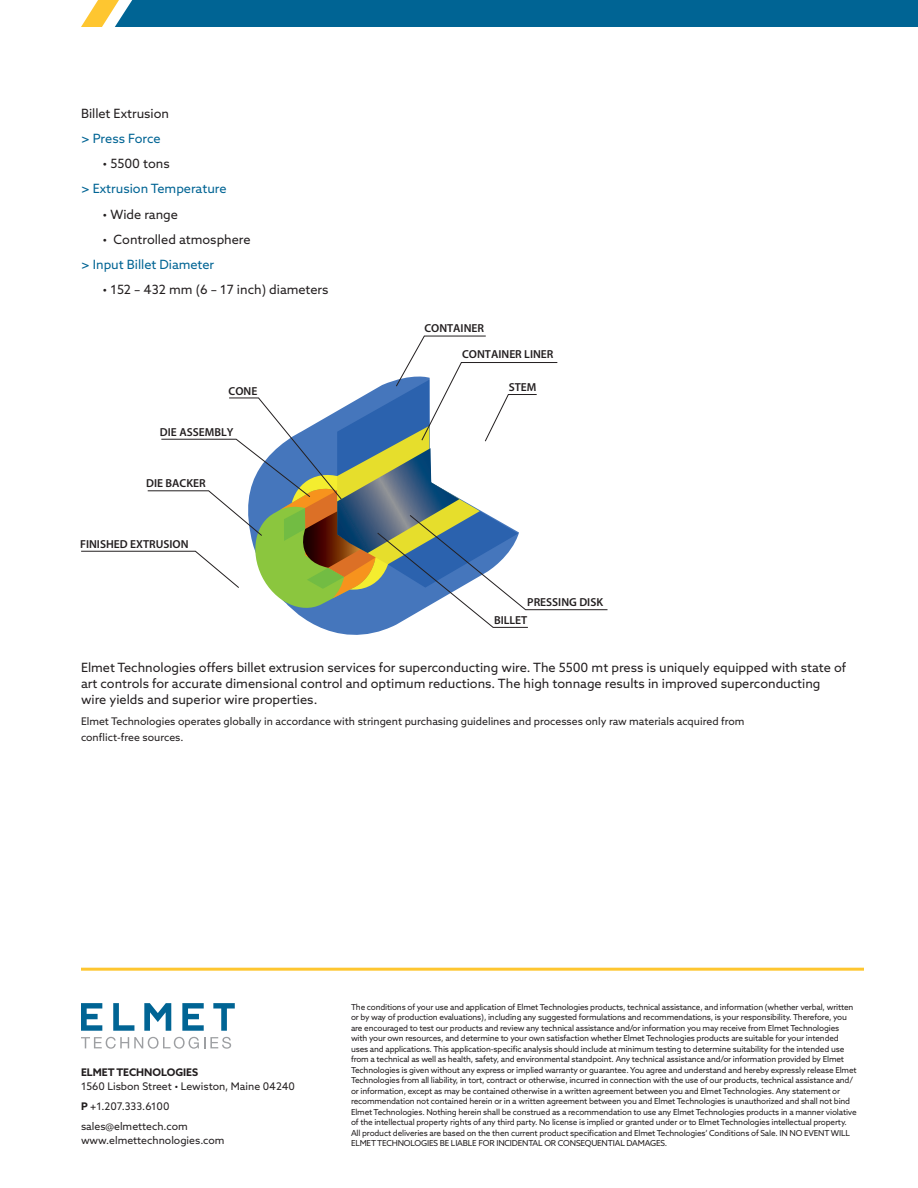
<style>
.page{position:relative;width:918px;height:1188px;background:#fff}
.page>*{position:absolute;margin:0;border:0;box-sizing:border-box;transform-origin:0 0}
.t1{font:12.75px/15.8px "Azo Sans";color:#231f20}
.t2{font:12.75px "Azo Sans";color:#006494}
.t3{font:600 11.55px/18.6px "Myriad Pro";color:#231f20}
.t4{font:10.5px/20.2px "Azo Sans";color:#231f20}
.t5{font:700 10.5px "Azo Sans";color:#231f20}
.t6{font:8.25px/10.5px "Azo Sans";letter-spacing:-.02em;color:#231f20}
.s1{font-weight:700}
</style>
<div class="page">
<hr style="left:81px;top:968px;width:783px;height:3px;background:#fec630">
<svg style="left:81px;top:1037px;width:150px;height:12px"></svg>
<svg style="left:81px;top:1003px;width:21px;height:28px"></svg>
<svg style="left:182px;top:1003px;width:22px;height:28px"></svg>
<svg style="left:213px;top:1003px;width:22px;height:28px"></svg>
<svg style="left:113px;top:1003px;width:21px;height:28px"></svg>
<svg style="left:144px;top:1003px;width:27px;height:28px"></svg>
<div style="left:81px;top:0;width:837px;height:27px;background:#006494"></div>
<svg style="left:322px;top:628px;width:67px;height:7px"></svg>
<svg style="left:81px;top:336px;width:527px;height:292px"></svg>
<p class="t1" style="left:81px;top:105px;width:90px">Billet Extrusion</p>
<p class="t2" style="left:81px;top:130px;width:81px">&gt; Press Force</p>
<p class="t1" style="left:103px;top:156px;width:69px">• 5500 tons</p>
<p class="t2" style="left:81px;top:181px;width:147px">&gt; Extrusion Temperature</p>
<p class="t1" style="left:103px;top:206px;width:77px">• Wide range</p>
<p class="t1" style="left:103px;top:231px;width:150px">• Controlled atmosphere</p>
<p class="t2" style="left:81px;top:256px;width:135px">&gt; Input Billet Diameter</p>
<p class="t1" style="left:103px;top:282px;width:228px">• 152 – 432 mm (6 – 17 inch) diameters</p>
<h2 class="t3" style="left:229px;top:382px;width:30px">CONE</h2>
<h2 class="t3" style="left:160px;top:423px;width:75px">DIE ASSEMBLY</h2>
<h2 class="t3" style="left:146px;top:474px;width:61px">DIE BACKER</h2>
<h2 class="t3" style="left:80px;top:535px;width:110px">FINISHED EXTRUSION</h2>
<h2 class="t3" style="left:424px;top:319px;width:61px">CONTAINER</h2>
<h2 class="t3" style="left:462px;top:345px;width:93px">CONTAINER LINER</h2>
<h2 class="t3" style="left:509px;top:378px;width:29px">STEM</h2>
<h2 class="t3" style="left:494px;top:593px;width:111px;text-indent:33px">PRESSING DISK<br>BILLET</h2>
<p class="t1" style="left:81px;top:660px;width:767px">Elmet Technologies offers billet extrusion services for superconducting wire. The 5500 mt press is uniquely equipped with state of art controls for accurate dimensional control and optimum reductions. The high tonnage results in improved superconducting wire yields and superior wire properties.</p>
<p class="t4" style="left:81px;top:713px;width:665px;line-height:15.8px">Elmet Technologies operates globally in accordance with stringent purchasing guidelines and processes only raw materials acquired from conflict-free sources.</p>
<p class="t5" style="left:81px;top:1066px;width:119px">ELMET TECHNOLOGIES</p>
<p class="t4" style="left:81px;top:1076px;width:216px">1560 Lisbon Street • Lewiston, Maine 04240<br><span class="s1">P</span> +1.207.333.6100<br>sales@elmettech.com</p>
<p class="t4" style="left:81px;top:1130px;width:145px">www.elmettechnologies.com</p>
<p class="t6" style="left:351px;top:1001px;width:507px">The conditions of your use and application of Elmet Technologies products, technical assistance, and information (whether verbal, written or by way of production evaluations), including any suggested formulations and recommendations, is your responsibility. Therefore, you are encouraged to test our products and review any technical assistance and/or information you may receive from Elmet Technologies with your own resources, and determine to your own satisfaction whether Elmet Technologies products are suitable for your intended uses and applications. This application-specific analysis should include at minimum testing to determine suitability for the intended use from a technical as well as health, safety, and environmental standpoint. Any technical assistance and/or information provided by Elmet Technologies is given without any express or implied warranty or guarantee. You agree and understand and hereby expressly release Elmet Technologies from all liability, in tort, contract or otherwise, incurred in connection with the use of our products, technical assistance and/ or information, except as may be contained otherwise in a written agreement between you and Elmet Technologies. Any statement or recommendation not contained herein or in a written agreement between you and Elmet Technologies is unauthorized and shall not bind Elmet Technologies. Nothing herein shall be construed as a recommendation to use any Elmet Technologies products in a manner violative of the intellectual property rights of any third party. No license is implied or granted under or to Elmet Technologies intellectual property.<br>All product deliveries are based on the then current product specification and Elmet Technologies’ Conditions of Sale. IN NO EVENT WILL ELMET TECHNOLOGIES BE LIABLE FOR INCIDENTAL OR CONSEQUENTIAL DAMAGES.</p>
</div>
